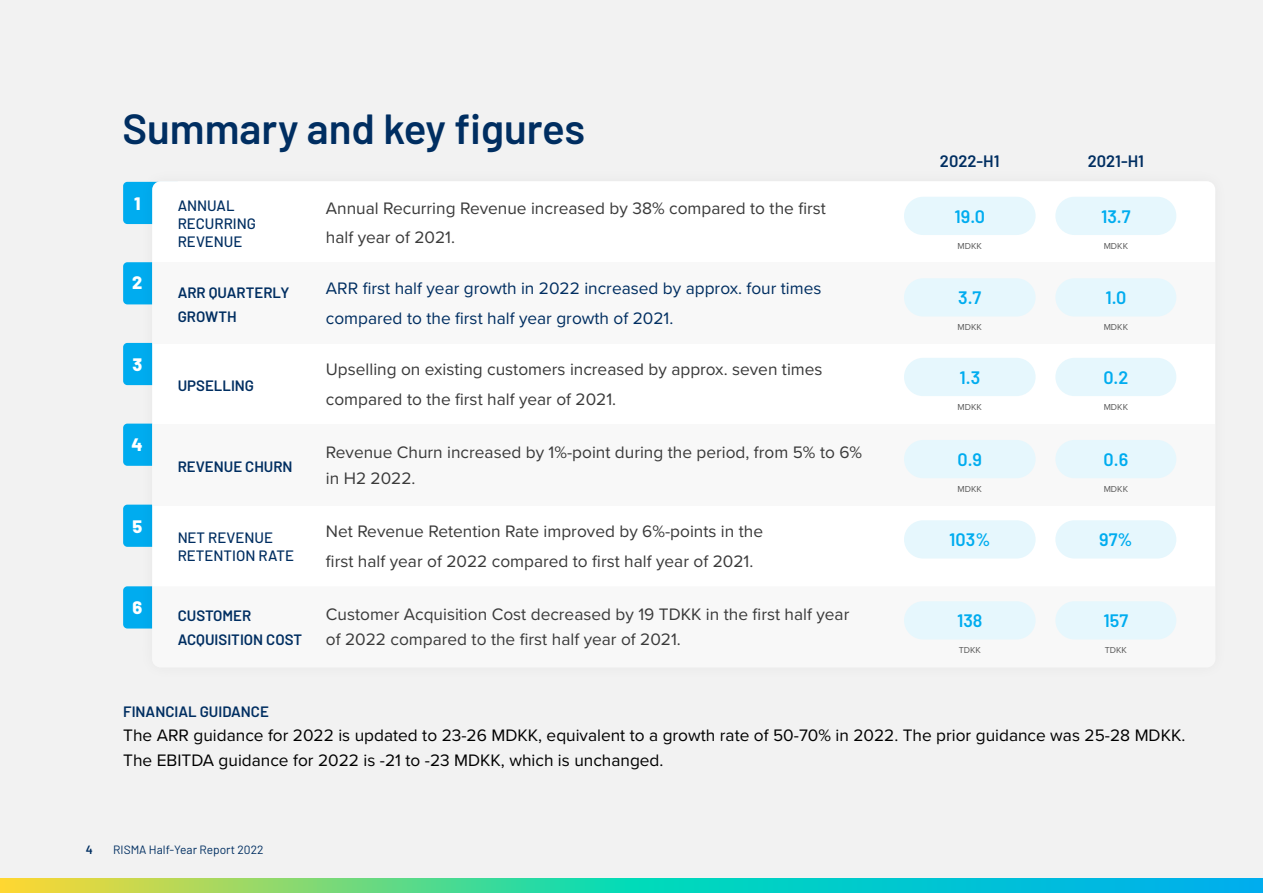
<style>
.page{position:relative;width:1263px;height:893px;background:#f2f2f2}
.page>*{position:absolute;margin:0;border:0;box-sizing:border-box;transform-origin:0 0}
.t1{font:600 42px "Barlow";color:#002e61}
.t2{font:600 18px "Barlow";color:#00acef}
.t3{font:800 18px "Barlow";color:#fff}
.t4{font:17.25px/29.7px "Proxima Nova";color:#3a3a3a}
.t5{font:17.25px/24.8px "Proxima Nova";color:#000}
.t6{font:17.25px/29.7px "Proxima Nova";color:#002e61}
.t7{font:600 16.5px "Barlow";color:#002e61}
.t8{font:600 15px/23.2px "Barlow";color:#002e61}
.t9{font:500 15px/18px "Barlow";color:#002e61}
.t10{font:12px "Barlow";color:#002e61}
.t11{font:600 12px "Barlow";color:#002e61}
.t12{font:9px "Proxima Nova";color:#5a5a5a}
</style>
<div class="page">
<svg style="left:0;top:879px;width:1262px;height:14px"></svg>
<svg style="left:1262px;top:879px;width:1px;height:14px"></svg>
<div style="left:123px;top:505px;width:58px;height:42px;background:#00acef;border-radius:4px"></div>
<div style="left:123px;top:424px;width:58px;height:42px;background:#00acef;border-radius:4px"></div>
<div style="left:123px;top:343px;width:58px;height:42px;background:#00acef;border-radius:4px"></div>
<div style="left:123px;top:262px;width:58px;height:42px;background:#00acef;border-radius:4px"></div>
<div style="left:123px;top:182px;width:58px;height:42px;background:#00acef;border-radius:4px"></div>
<div style="left:123px;top:586px;width:58px;height:42px;background:#00acef;border-radius:4px"></div>
<div style="left:138px;top:167px;width:1092px;height:514px;background:#000;opacity:.05"></div>
<div style="left:152px;top:181px;width:1063px;height:486px;background:#fff;border-radius:9px"></div>
<div style="left:152px;top:262px;width:1063px;height:81px;background:#f2f2f2"></div>
<div style="left:152px;top:424px;width:1063px;height:81px;background:#f2f2f2"></div>
<svg style="left:152px;top:586px;width:1063px;height:81px"></svg>
<div style="left:904px;top:197px;width:131px;height:38px;background:#e6f7fd;border-radius:19px"></div>
<div style="left:1055px;top:197px;width:121px;height:38px;background:#e6f7fd;border-radius:19px"></div>
<div style="left:904px;top:278px;width:131px;height:39px;background:#e6f7fd;border-radius:19px"></div>
<div style="left:1055px;top:278px;width:121px;height:39px;background:#e6f7fd;border-radius:19px"></div>
<div style="left:904px;top:358px;width:131px;height:38px;background:#e6f7fd;border-radius:19px"></div>
<div style="left:1055px;top:358px;width:121px;height:38px;background:#e6f7fd;border-radius:19px"></div>
<div style="left:904px;top:440px;width:131px;height:38px;background:#e6f7fd;border-radius:19px"></div>
<div style="left:1055px;top:440px;width:121px;height:38px;background:#e6f7fd;border-radius:19px"></div>
<div style="left:904px;top:520px;width:131px;height:39px;background:#e6f7fd;border-radius:19px"></div>
<div style="left:1055px;top:520px;width:121px;height:39px;background:#e6f7fd;border-radius:19px"></div>
<div style="left:904px;top:601px;width:131px;height:38px;background:#e6f7fd;border-radius:19px"></div>
<div style="left:1055px;top:601px;width:121px;height:38px;background:#e6f7fd;border-radius:19px"></div>
<h1 class="t1" style="left:122px;top:98px;width:464px">Summary and key figures</h1>
<p class="t3" style="left:134px;top:190px;width:8px">1</p>
<p class="t3" style="left:132px;top:270px;width:12px">2</p>
<p class="t3" style="left:132px;top:351px;width:11px">3</p>
<p class="t3" style="left:132px;top:431px;width:13px">4</p>
<p class="t3" style="left:132px;top:513px;width:11px">5</p>
<p class="t3" style="left:132px;top:594px;width:11px">6</p>
<p class="t9" style="left:178px;top:195px;width:80px">ANNUAL<br>RECURRING<br>REVENUE</p>
<p class="t4" style="left:326px;top:192px;width:502px">Annual Recurring Revenue increased by 38% compared to the first half year of 2021.</p>
<p class="t8" style="left:178px;top:280px;width:113px">ARR QUARTERLY<br>GROWTH</p>
<p class="t6" style="left:326px;top:273px;width:497px">ARR first half year growth in 2022 increased by approx. four times compared to the first half year growth of 2021.</p>
<p class="t8" style="left:178px;top:372px;width:78px">UPSELLING</p>
<p class="t8" style="left:178px;top:453px;width:117px">REVENUE CHURN</p>
<p class="t4" style="left:326px;top:354px;width:498px">Upselling on existing customers increased by approx. seven times compared to the first half year of 2021.</p>
<p class="t4" style="left:326px;top:439px;width:538px;line-height:25.5px">Revenue Churn increased by 1%-point during the period, from 5% to 6% in H2 2022.</p>
<p class="t9" style="left:178px;top:528px;width:118px">NET REVENUE<br>RETENTION RATE</p>
<p class="t4" style="left:326px;top:515px;width:439px">Net Revenue Retention Rate improved by 6%-points in the first half year of 2022 compared to first half year of 2021.</p>
<p class="t8" style="left:178px;top:603px;width:126px">CUSTOMER<br>ACQUISITION COST</p>
<p class="t4" style="left:326px;top:600px;width:525px;line-height:25.5px">Customer Acquisition Cost decreased by 19 TDKK in the first half year of 2022 compared to the first half year of 2021.</p>
<p class="t7" style="left:940px;top:149px;width:61px">2022-H1</p>
<p class="t7" style="left:1088px;top:149px;width:58px">2021-H1</p>
<p class="t2" style="left:954px;top:203px;width:32px">19.0</p>
<p class="t2" style="left:1101px;top:203px;width:31px">13.7</p>
<p class="t12" style="left:957px;top:239px;width:26px">MDKK</p>
<p class="t12" style="left:1104px;top:239px;width:26px">MDKK</p>
<p class="t2" style="left:958px;top:285px;width:25px">3.7</p>
<p class="t2" style="left:1105px;top:285px;width:22px">1.0</p>
<p class="t12" style="left:957px;top:320px;width:26px">MDKK</p>
<p class="t12" style="left:1104px;top:320px;width:26px">MDKK</p>
<p class="t2" style="left:959px;top:364px;width:22px">1.3</p>
<p class="t2" style="left:1103px;top:364px;width:27px">0.2</p>
<p class="t12" style="left:957px;top:400px;width:26px">MDKK</p>
<p class="t12" style="left:1104px;top:400px;width:26px">MDKK</p>
<p class="t2" style="left:957px;top:446px;width:26px">0.9</p>
<p class="t2" style="left:1103px;top:446px;width:26px">0.6</p>
<p class="t12" style="left:957px;top:482px;width:26px">MDKK</p>
<p class="t12" style="left:1104px;top:482px;width:26px">MDKK</p>
<p class="t2" style="left:949px;top:527px;width:43px">103%</p>
<p class="t2" style="left:1099px;top:527px;width:35px">97%</p>
<p class="t2" style="left:957px;top:607px;width:27px">138</p>
<p class="t2" style="left:1103px;top:607px;width:26px">157</p>
<p class="t12" style="left:959px;top:643px;width:24px">TDKK</p>
<p class="t12" style="left:1105px;top:643px;width:24px">TDKK</p>
<p class="t8" style="left:123px;top:699px;width:147px">FINANCIAL GUIDANCE</p>
<p class="t5" style="left:123px;top:722px;width:1064px">The ARR guidance for 2022 is updated to 23-26 MDKK, equivalent to a growth rate of 50-70% in 2022. The prior guidance was 25-28 MDKK.<br>The EBITDA guidance for 2022 is -21 to -23 MDKK, which is unchanged.</p>
<p class="t11" style="left:86px;top:841px;width:9px">4</p>
<p class="t10" style="left:113px;top:841px;width:152px">RISMA Half-Year Report 2022</p>
</div>
